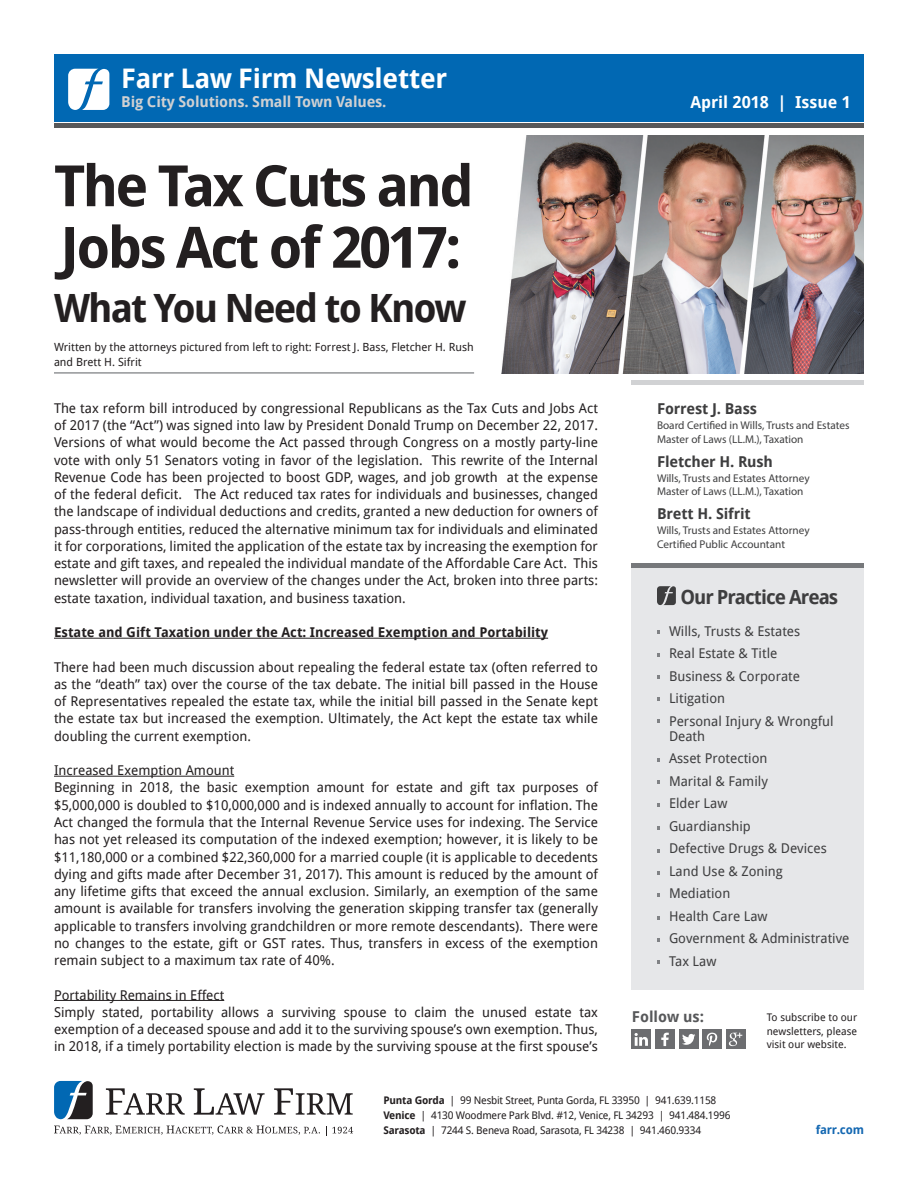
<style>
.page{position:relative;width:918px;height:1188px;background:#fff}
.page>*{position:absolute;margin:0;border:0;box-sizing:border-box;transform-origin:0 0}
.t1{font:700 57px/61.5px "Droid Sans Pro";letter-spacing:-.05em;color:#231f20}
.t2{font:700 39px "Droid Sans Pro";letter-spacing:-.05em;color:#231f20}
.t3{font:700 27px "Droid Sans Pro";letter-spacing:-.01em;color:#fff}
.t4{font:700 19.5px "Droid Sans Pro";letter-spacing:-.05em;color:#3e3e3f}
.t5{font:700 16.5px "Droid Sans Pro";color:#fff}
.t6{font:700 15px "Droid Sans Pro";letter-spacing:-.01em;color:#3e3e3f}
.t7{font:700 15px "Droid Sans Pro";letter-spacing:-.01em;color:#cfd0d2}
.t8{font:700 15px "Droid Sans Pro";color:#57585a}
.t9{font:13.5px/17.2px "Droid Sans Pro";color:#231f20;text-align:justify}
.t10{font:13.5px/22.5px "Droid Sans Pro";color:#3e3e3f}
.t11{font:700 13.5px "Droid Sans Pro";color:#231f20}
.t12{font:700 12px "Droid Sans Pro";letter-spacing:-.02em;color:#1468b2}
.t13{font:11.25px/13.5px "Myriad Pro";color:#3e3e3f}
.t14{font:11.25px/15px "Droid Sans Pro";color:#231f20}
.t15{font:10.5px/15px "Droid Sans Pro";letter-spacing:-.02em;color:#231f20}
.s1{font-weight:700}
</style>
<div class="page">
<hr style="left:54px;top:638px;width:494px;height:1px;background:#231f20">
<hr style="left:54px;top:776px;width:180px;height:1px;background:#231f20">
<hr style="left:54px;top:1000px;width:170px;height:1px;background:#231f20">
<div style="left:632px;top:380px;width:232px;height:5px;background:#d1d2d4"></div>
<hr style="left:54px;top:372px;width:420px;height:2px;background:#939598">
<svg style="left:106px;top:1088px;width:79px;height:27px"></svg>
<svg style="left:194px;top:1088px;width:71px;height:27px"></svg>
<svg style="left:274px;top:1088px;width:79px;height:27px"></svg>
<svg style="left:54px;top:1125px;width:266px;height:10px"></svg>
<svg style="left:326px;top:1126px;width:27px;height:10px"></svg>
<svg style="left:54px;top:1081px;width:39px;height:38px"></svg>
<div style="left:54px;top:54px;width:810px;height:68px;background:#0168b3"></div>
<div style="left:54px;top:123px;width:810px;height:5px;background:#57585a"></div>
<svg style="left:68px;top:69px;width:41px;height:41px;background:#d6e7f2"></svg>
<div style="left:655px;top:1030px;width:20px;height:19px;background:#6c6d70"></div>
<svg style="left:661px;top:1033px;width:8px;height:13px"></svg>
<div style="left:679px;top:1030px;width:19px;height:19px;background:#6c6d70"></div>
<svg style="left:682px;top:1034px;width:13px;height:11px"></svg>
<div style="left:702px;top:1030px;width:20px;height:19px;background:#6c6d70"></div>
<svg style="left:707px;top:1032px;width:11px;height:14px"></svg>
<div style="left:726px;top:1030px;width:19px;height:19px;background:#6c6d70"></div>
<svg style="left:729px;top:1033px;width:13px;height:13px"></svg>
<div style="left:632px;top:1030px;width:19px;height:19px;background:#6c6d70"></div>
<svg style="left:635px;top:1033px;width:13px;height:13px"></svg>
<img style="left:502px;top:135px;width:362px;height:239px">
<div style="left:632px;top:563px;width:232px;height:426px;background:#e6e7e9"></div>
<hr style="left:632px;top:563px;width:232px;height:4px;background:#76787b">
<svg style="left:657px;top:653px;width:3px;height:4px"></svg>
<svg style="left:657px;top:758px;width:3px;height:4px"></svg>
<svg style="left:657px;top:871px;width:3px;height:4px"></svg>
<svg style="left:657px;top:938px;width:3px;height:4px"></svg>
<svg style="left:657px;top:586px;width:19px;height:19px"></svg>
<svg style="left:657px;top:719px;width:3px;height:4px"></svg>
<h3 class="t3" style="left:121px;top:59px;width:328px">Farr Law Firm Newsletter</h3>
<p class="t7" style="left:121px;top:91px;width:267px">Big City Solutions. Small Town Values.</p>
<p class="t5" style="left:690px;top:91px;width:162px">April 2018 | Issue 1</p>
<h1 class="t1" style="left:54px;top:153px;width:421px">The Tax Cuts and<br>Jobs Act of 2017:</h1>
<h2 class="t2" style="left:54px;top:280px;width:414px">What You Need to Know</h2>
<p class="t14" style="left:54px;top:339px;width:421px">Written by the attorneys pictured from left to right: Forrest J. Bass, Fletcher H. Rush and Brett H. Sifrit</p>
<p class="t9" style="left:54px;top:399px;width:546px">The tax reform bill introduced by congressional Republicans as the Tax Cuts and Jobs Act of 2017 (the “Act”) was signed into law by President Donald Trump on December 22, 2017.<br>Versions of what would become the Act passed through Congress on a mostly party-line vote with only 51 Senators voting in favor of the legislation. This rewrite of the Internal Revenue Code has been projected to boost GDP, wages, and job growth at the expense of the federal deficit. The Act reduced tax rates for individuals and businesses, changed the landscape of individual deductions and credits, granted a new deduction for owners of pass-through entities, reduced the alternative minimum tax for individuals and eliminated it for corporations, limited the application of the estate tax by increasing the exemption for estate and gift taxes, and repealed the individual mandate of the Affordable Care Act. This newsletter will provide an overview of the changes under the Act, broken into three parts: estate taxation, individual taxation, and business taxation.</p>
<p class="t11" style="left:54px;top:623px;width:496px">Estate and Gift Taxation under the Act: Increased Exemption and Portability</p>
<p class="t9" style="left:54px;top:658px;width:545px">There had been much discussion about repealing the federal estate tax (often referred to as the “death” tax) over the course of the tax debate. The initial bill passed in the House of Representatives repealed the estate tax, while the initial bill passed in the Senate kept the estate tax but increased the exemption. Ultimately, the Act kept the estate tax while doubling the current exemption.</p>
<p class="t9" style="left:54px;top:761px;width:546px;text-align:left">Increased Exemption Amount<br>Beginning in 2018, the basic exemption amount for estate and gift tax purposes of $5,000,000 is doubled to $10,000,000 and is indexed annually to account for inflation. The Act changed the formula that the Internal Revenue Service uses for indexing. The Service has not yet released its computation of the indexed exemption; however, it is likely to be $11,180,000 or a combined $22,360,000 for a married couple (it is applicable to decedents dying and gifts made after December 31, 2017). This amount is reduced by the amount of any lifetime gifts that exceed the annual exclusion. Similarly, an exemption of the same amount is available for transfers involving the generation skipping transfer tax (generally applicable to transfers involving grandchildren or more remote descendants). There were no changes to the estate, gift or GST rates. Thus, transfers in excess of the exemption remain subject to a maximum tax rate of 40%.</p>
<p class="t9" style="left:54px;top:986px;width:545px;text-align:left">Portability Remains in Effect<br>Simply stated, portability allows a surviving spouse to claim the unused estate tax exemption of a deceased spouse and add it to the surviving spouse’s own exemption. Thus, in 2018, if a timely portability election is made by the surviving spouse at the first spouse’s</p>
<p class="t6" style="left:657px;top:398px;width:101px">Forrest J. Bass</p>
<p class="t13" style="left:657px;top:418px;width:194px">Board Certified in Wills, Trusts and Estates<br>Master of Laws (LL.M.), Taxation</p>
<p class="t6" style="left:657px;top:451px;width:118px">Fletcher H. Rush</p>
<p class="t13" style="left:657px;top:471px;width:154px">Wills, Trusts and Estates Attorney<br>Master of Laws (LL.M.), Taxation</p>
<p class="t6" style="left:657px;top:503px;width:95px">Brett H. Sifrit</p>
<p class="t13" style="left:657px;top:523px;width:154px">Wills, Trusts and Estates Attorney<br>Certified Public Accountant</p>
<h3 class="t4" style="left:680px;top:583px;width:159px">Our Practice Areas</h3>
<p class="t10" style="left:669px;top:619px;width:166px">Wills, Trusts &amp; Estates<br>Real Estate &amp; Title<br>Business &amp; Corporate<br>Litigation<br>Personal Injury &amp; Wrongful</p>
<p class="t10" style="left:669px;top:724px;width:182px">Death<br>Asset Protection<br>Marital &amp; Family<br>Elder Law<br>Guardianship<br>Defective Drugs &amp; Devices<br>Land Use &amp; Zoning<br>Mediation<br>Health Care Law<br>Government &amp; Administrative<br>Tax Law</p>
<p class="t8" style="left:632px;top:1006px;width:74px">Follow us:</p>
<p class="t15" style="left:767px;top:1010px;width:92px;line-height:13.5px;text-align:justify">To subscribe to our newsletters, please visit our website.</p>
<p class="t15" style="left:383px;top:1093px;width:349px"><span class="s1">Punta Gorda</span> | 99 Nesbit Street, Punta Gorda, FL 33950 | 941.639.1158<br><span class="s1">Venice</span> | 4130 Woodmere Park Blvd. #12, Venice, FL 34293 | 941.484.1996<br><span class="s1">Sarasota</span> | 7244 S. Beneva Road, Sarasota, FL 34238 | 941.460.9334</p>
<p class="t12" style="left:816px;top:1122px;width:50px">farr.com</p>
</div>
